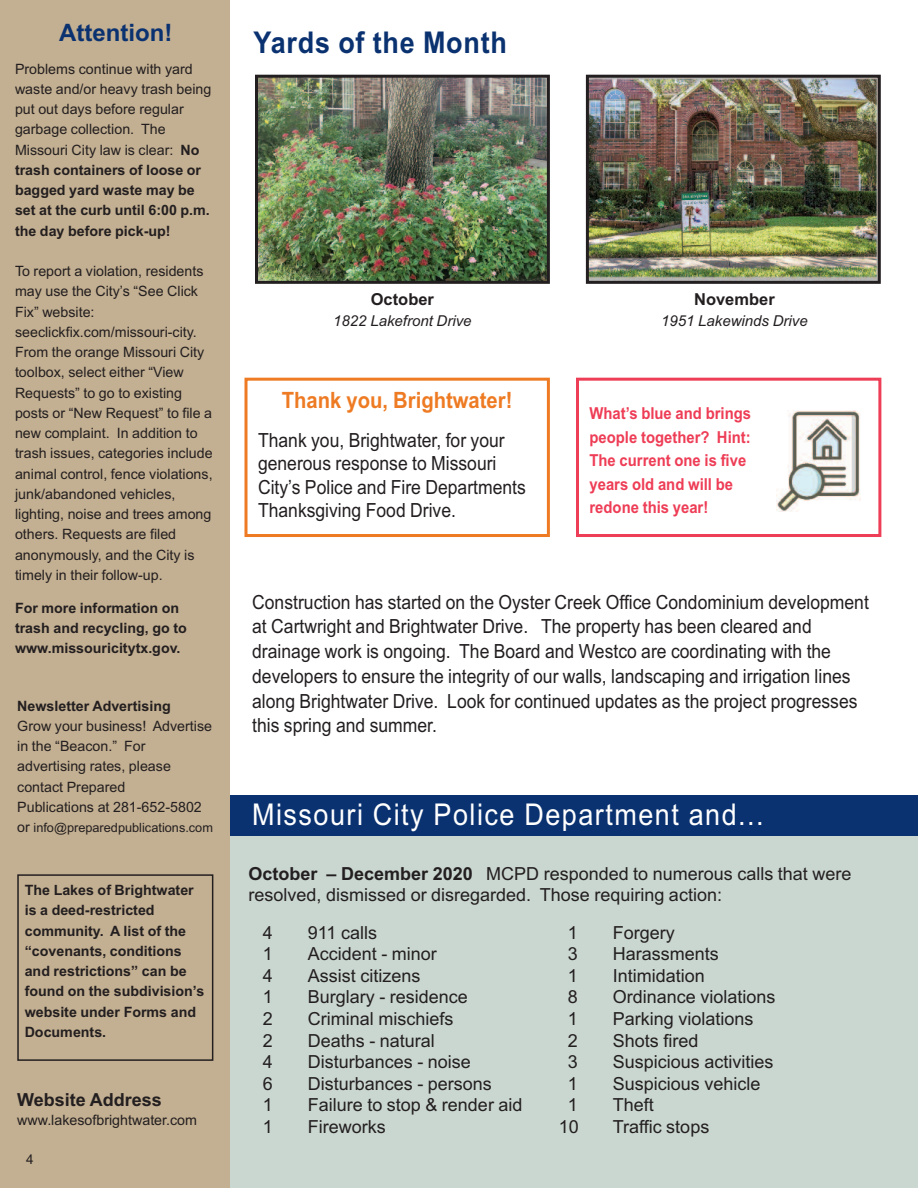
<style>
.page{position:relative;width:918px;height:1188px;background:#fff}
.page>*{position:absolute;margin:0;border:0;box-sizing:border-box;transform-origin:0 0}
.t1{font:30px "Arial";letter-spacing:.055em;color:#fff;scale:.9 1}
.t2{font:700 30px "Arial";letter-spacing:.03em;color:#0b3270;scale:.9 1}
.t3{font:700 24px "Arial";color:#0b3270}
.t4{font:700 22.5px "Arial";color:#ee7b23;scale:.9 1}
.t5{font:19.5px/24.8px "Arial";color:#231f20;scale:.9 1}
.t6{font:18px/21px "Arial";color:#231f20}
.t7{font:700 18px "Arial";color:#231f20}
.t8{font:700 16.5px/23.4px "Arial";color:#ee3d56;scale:.9 1}
.t9{font:700 16.5px "Arial";color:#231f20}
.t10{font:italic 15px "Arial";color:#231f20}
.t11{font:14.25px/20.2px "Arial";color:#231f20}
.t12{font:700 14.25px/20.2px "Arial";color:#231f20}
.t13{font:13.5px "Arial";color:#231f20}
.t14{font:12.75px "Arial";color:#231f20}
.s1{font-weight:700}
.s2{font-size:14.25px}
</style>
<div class="page">
<div style="left:228px;top:835px;width:690px;height:353px;background:#cad6d0"></div>
<div style="left:228px;top:795px;width:690px;height:40px;background:#0b3270"></div>
<div style="left:0;top:0;width:230px;height:1188px;background:#c3af91"></div>
<img style="left:259px;top:79px;width:287px;height:201px">
<div style="left:255px;top:75px;width:295px;height:209px;border:3px solid #231f20"></div>
<img style="left:590px;top:79px;width:287px;height:201px">
<div style="left:586px;top:75px;width:295px;height:209px;border:3px solid #231f20"></div>
<div style="left:17px;top:874px;width:196px;height:187px;border:2px solid #231f20"></div>
<div style="left:244px;top:378px;width:306px;height:159px;border:3px solid #ee7b23"></div>
<div style="left:576px;top:378px;width:305px;height:159px;border:3px solid #ee3d56"></div>
<img style="left:776px;top:410px;width:85px;height:101px">
<h2 class="t3" style="left:59px;top:18px;width:115px">Attention!</h2>
<p class="t11" style="left:15px;top:59px;width:198px">Problems continue with yard waste and/or heavy trash being put out days before regular garbage collection. The<br>Missouri City law is clear: <span class="s1">No trash containers of loose or bagged yard waste may be set at the curb until 6:00 p.m. the day before pick-up!</span></p>
<p class="t11" style="left:15px;top:261px;width:199px">To report a violation, residents may use the City’s “See Click<br>Fix” website: seeclickfix.com/missouri-city.<br>From the orange Missouri City toolbox, select either “View<br>Requests” to go to existing posts or “New Request” to file a new complaint. In addition to trash issues, categories include animal control, fence violations, junk/abandoned vehicles, lighting, noise and trees among others. Requests are filed anonymously, and the City is timely in their follow-up.</p>
<p class="t12" style="left:15px;top:598px;width:173px">For more information on trash and recycling, go to www.missouricitytx.gov.</p>
<p class="t12" style="left:17px;top:696px;width:155px">Newsletter Advertising</p>
<p class="t11" style="left:17px;top:716px;width:196px">Grow your business! Advertise in the “Beacon.” For advertising rates, please contact Prepared<br>Publications at 281-652-5802</p>
<p class="t14" style="left:17px;top:820px;width:197px"><span class="s2">or</span> info@preparedpublications.com</p>
<p class="t12" style="left:25px;top:880px;width:181px">The Lakes of Brightwater is a deed-restricted community. A list of the “covenants, conditions and restrictions” can be found on the subdivision’s website under Forms and<br>Documents.</p>
<p class="t7" style="left:17px;top:1090px;width:146px">Website Address</p>
<p class="t11" style="left:17px;top:1110px;width:181px">www.lakesofbrightwater.com</p>
<p class="t13" style="left:26px;top:1151px;width:9px">4</p>
<h1 class="t2" style="left:254px;top:25px;width:283px">Yards of the Month</h1>
<p class="t9" style="left:371px;top:290px;width:65px">October</p>
<p class="t10" style="left:333px;top:312px;width:140px">1822 Lakefront Drive</p>
<h3 class="t4" style="left:282px;top:387px;width:258px">Thank you, Brightwater!</h3>
<h3 class="t5" style="left:258px;top:428px;width:299px;line-height:23.4px">Thank you, Brightwater, for your generous response to Missouri<br>City’s Police and Fire Departments<br>Thanksgiving Food Drive.</h3>
<p class="t9" style="left:694px;top:290px;width:82px">November</p>
<p class="t10" style="left:661px;top:312px;width:148px">1951 Lakewinds Drive</p>
<p class="t8" style="left:590px;top:402px;width:181px">What’s blue and brings people together? Hint:<br>The current one is five years old and will be redone this year!</p>
<p class="t5" style="left:252px;top:590px;width:687px">Construction has started on the Oyster Creek Office Condominium development at Cartwright and Brightwater Drive. The property has been cleared and drainage work is ongoing. The Board and Westco are coordinating with the developers to ensure the integrity of our walls, landscaping and irrigation lines along Brightwater Drive. Look for continued updates as the project progresses this spring and summer.</p>
<h1 class="t1" style="left:252px;top:797px;width:570px">Missouri City Police Department and...</h1>
<p class="t6" style="left:249px;top:863px;width:604px"><span class="s1">October – December 2020</span> MCPD responded to numerous calls that were resolved, dismissed or disregarded. Those requiring action:</p>
<p class="t6" style="left:263px;top:922px;width:12px">4</p>
<p class="t6" style="left:308px;top:922px;width:71px">911 calls</p>
<p class="t6" style="left:263px;top:943px;width:12px">1</p>
<p class="t6" style="left:308px;top:943px;width:131px">Accident - minor</p>
<p class="t6" style="left:263px;top:965px;width:12px">4</p>
<p class="t6" style="left:308px;top:965px;width:114px">Assist citizens</p>
<p class="t6" style="left:263px;top:987px;width:12px">1</p>
<p class="t6" style="left:308px;top:987px;width:162px">Burglary - residence</p>
<p class="t6" style="left:263px;top:1008px;width:12px">2</p>
<p class="t6" style="left:308px;top:1008px;width:147px">Criminal mischiefs</p>
<p class="t6" style="left:263px;top:1030px;width:12px">2</p>
<p class="t6" style="left:308px;top:1030px;width:129px">Deaths - natural</p>
<p class="t6" style="left:263px;top:1051px;width:12px">4</p>
<p class="t6" style="left:308px;top:1051px;width:165px">Disturbances - noise</p>
<p class="t6" style="left:263px;top:1073px;width:12px">6</p>
<p class="t6" style="left:308px;top:1073px;width:186px">Disturbances - persons</p>
<p class="t6" style="left:263px;top:1095px;width:12px">1</p>
<p class="t6" style="left:308px;top:1095px;width:216px">Failure to stop &amp; render aid</p>
<p class="t6" style="left:263px;top:1116px;width:12px">1</p>
<p class="t6" style="left:308px;top:1116px;width:80px">Fireworks</p>
<p class="t6" style="left:568px;top:922px;width:12px">1</p>
<p class="t6" style="left:613px;top:922px;width:64px">Forgery</p>
<p class="t6" style="left:568px;top:943px;width:12px">3</p>
<p class="t6" style="left:613px;top:943px;width:108px">Harassments</p>
<p class="t6" style="left:568px;top:965px;width:12px">1</p>
<p class="t6" style="left:613px;top:965px;width:94px">Intimidation</p>
<p class="t6" style="left:568px;top:987px;width:12px">8</p>
<p class="t6" style="left:613px;top:987px;width:164px">Ordinance violations</p>
<p class="t6" style="left:568px;top:1008px;width:12px">1</p>
<p class="t6" style="left:613px;top:1008px;width:142px">Parking violations</p>
<p class="t6" style="left:568px;top:1030px;width:12px">2</p>
<p class="t6" style="left:613px;top:1030px;width:87px">Shots fired</p>
<p class="t6" style="left:568px;top:1051px;width:12px">3</p>
<p class="t6" style="left:613px;top:1051px;width:162px">Suspicious activities</p>
<p class="t6" style="left:568px;top:1073px;width:12px">1</p>
<p class="t6" style="left:613px;top:1073px;width:149px">Suspicious vehicle</p>
<p class="t6" style="left:568px;top:1095px;width:12px">1</p>
<p class="t6" style="left:613px;top:1095px;width:43px">Theft</p>
<p class="t6" style="left:559px;top:1116px;width:22px">10</p>
<p class="t6" style="left:613px;top:1116px;width:98px">Traffic stops</p>
</div>
